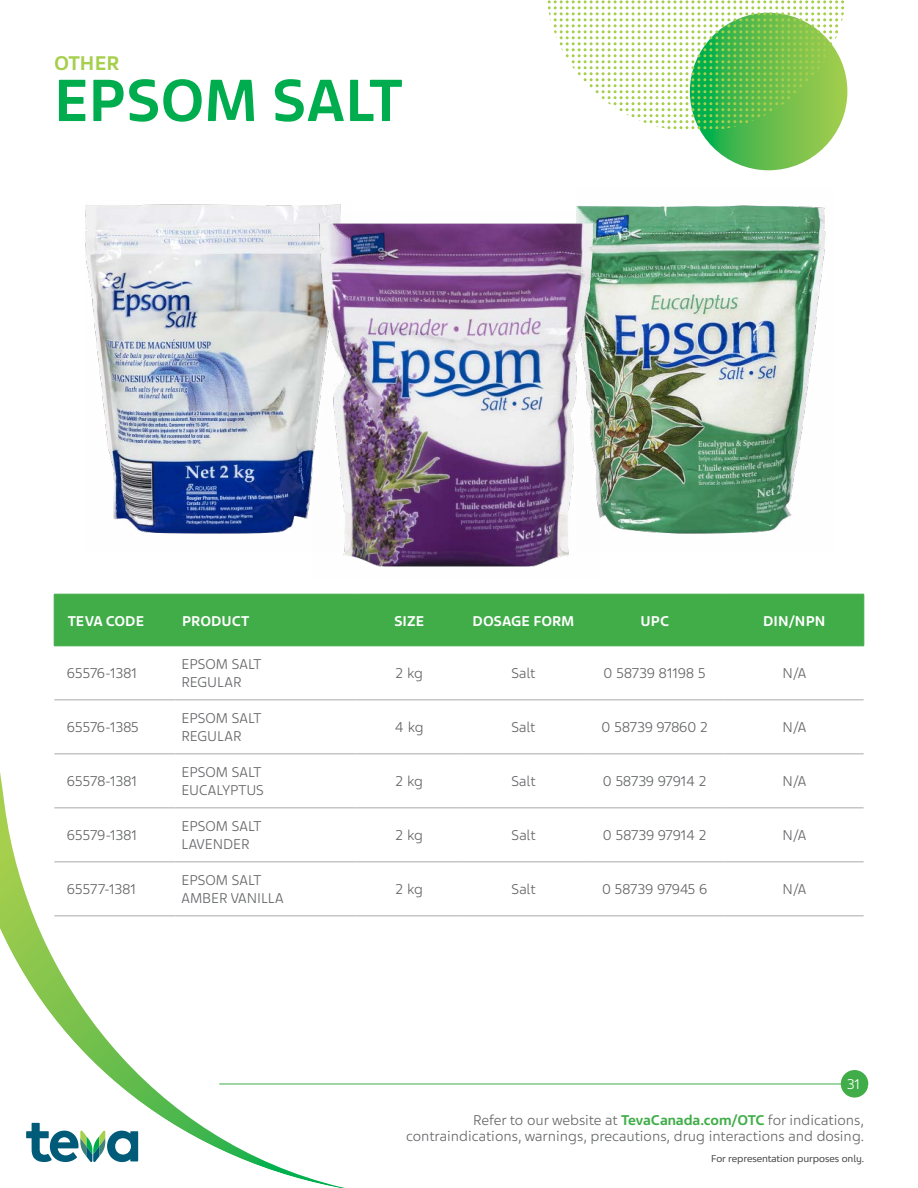
<style>
.page{position:relative;width:918px;height:1188px;background:#fff}
.page>*{position:absolute;margin:0;border:0;box-sizing:border-box;transform-origin:0 0}
.t1{font:700 63px "Teva Sans";color:#00ad4e}
.t2{font:700 21px "Teva Sans";color:#a5cf4d}
.t3{font:300 15px/18px "Teva Sans";letter-spacing:-.005em;color:#636466}
.t4{font:300 15px "Teva Sans";letter-spacing:-.03em;color:#636466}
.t5{font:700 15px "Teva Sans";color:#fff}
.t6{font:300 15px "Teva Sans";color:#fff}
.t7{font:300 10.5px "Teva Sans";color:#636466}
.s1{font-weight:700;color:#41ad49}
</style>
<div class="page">
<svg style="left:690px;top:13px;width:157px;height:157px;background:#5fbc4c"></svg>
<svg style="left:548px;top:0;width:300px;height:129px"></svg>
<svg style="left:0;top:699px;width:407px;height:489px"></svg>
<svg style="left:26px;top:1123px;width:112px;height:39px"></svg>
<hr style="left:219px;top:1084px;width:645px;height:1px;background:#41ad49">
<div style="left:841px;top:1070px;width:27px;height:28px;background:#41ad49;border-radius:50%"></div>
<div style="left:55px;top:595px;width:809px;height:51px;background:#41ad49"></div>
<hr style="left:175px;top:594px;width:1px;height:52px;background:#41ad49">
<hr style="left:54px;top:594px;width:122px;height:1px;background:#41ad49">
<hr style="left:54px;top:594px;width:1px;height:52px;background:#41ad49">
<hr style="left:176px;top:594px;width:180px;height:1px;background:#41ad49">
<hr style="left:356px;top:594px;width:106px;height:1px;background:#41ad49">
<hr style="left:462px;top:594px;width:123px;height:1px;background:#41ad49">
<hr style="left:585px;top:594px;width:140px;height:1px;background:#41ad49">
<hr style="left:725px;top:594px;width:139px;height:1px;background:#41ad49">
<hr style="left:864px;top:594px;width:1px;height:52px;background:#41ad49">
<hr style="left:54px;top:646px;width:122px;height:1px;background:#41ad49">
<hr style="left:176px;top:646px;width:180px;height:1px;background:#41ad49">
<hr style="left:356px;top:646px;width:106px;height:1px;background:#41ad49">
<hr style="left:462px;top:646px;width:123px;height:1px;background:#41ad49">
<hr style="left:585px;top:646px;width:140px;height:1px;background:#41ad49">
<hr style="left:725px;top:646px;width:139px;height:1px;background:#41ad49">
<hr style="left:54px;top:700px;width:122px;height:1px;background:#a7a9ac">
<hr style="left:176px;top:700px;width:180px;height:1px;background:#a7a9ac">
<hr style="left:356px;top:700px;width:106px;height:1px;background:#a7a9ac">
<hr style="left:462px;top:700px;width:123px;height:1px;background:#a7a9ac">
<hr style="left:585px;top:700px;width:140px;height:1px;background:#a7a9ac">
<hr style="left:725px;top:700px;width:139px;height:1px;background:#a7a9ac">
<hr style="left:54px;top:754px;width:122px;height:1px;background:#a7a9ac">
<hr style="left:176px;top:754px;width:180px;height:1px;background:#a7a9ac">
<hr style="left:356px;top:754px;width:106px;height:1px;background:#a7a9ac">
<hr style="left:462px;top:754px;width:123px;height:1px;background:#a7a9ac">
<hr style="left:585px;top:754px;width:140px;height:1px;background:#a7a9ac">
<hr style="left:725px;top:754px;width:139px;height:1px;background:#a7a9ac">
<hr style="left:54px;top:808px;width:122px;height:1px;background:#a7a9ac">
<hr style="left:176px;top:808px;width:180px;height:1px;background:#a7a9ac">
<hr style="left:356px;top:808px;width:106px;height:1px;background:#a7a9ac">
<hr style="left:462px;top:808px;width:123px;height:1px;background:#a7a9ac">
<hr style="left:585px;top:808px;width:140px;height:1px;background:#a7a9ac">
<hr style="left:725px;top:808px;width:139px;height:1px;background:#a7a9ac">
<hr style="left:54px;top:862px;width:122px;height:1px;background:#a7a9ac">
<hr style="left:176px;top:862px;width:180px;height:1px;background:#a7a9ac">
<hr style="left:356px;top:862px;width:106px;height:1px;background:#a7a9ac">
<hr style="left:462px;top:862px;width:123px;height:1px;background:#a7a9ac">
<hr style="left:585px;top:862px;width:140px;height:1px;background:#a7a9ac">
<hr style="left:725px;top:862px;width:139px;height:1px;background:#a7a9ac">
<hr style="left:54px;top:916px;width:122px;height:1px;background:#a7a9ac">
<hr style="left:176px;top:916px;width:180px;height:1px;background:#a7a9ac">
<hr style="left:356px;top:916px;width:106px;height:1px;background:#a7a9ac">
<hr style="left:462px;top:916px;width:123px;height:1px;background:#a7a9ac">
<hr style="left:585px;top:916px;width:140px;height:1px;background:#a7a9ac">
<hr style="left:725px;top:916px;width:139px;height:1px;background:#a7a9ac">
<img style="left:86px;top:204px;width:255px;height:330px">
<img style="left:577px;top:205px;width:249px;height:329px">
<img style="left:312px;top:212px;width:287px;height:355px">
<h2 class="t2" style="left:54px;top:50px;width:67px">OTHER</h2>
<h1 class="t1" style="left:54px;top:63px;width:350px">EPSOM SALT</h1>
<p class="t5" style="left:68px;top:612px;width:78px">TEVA CODE</p>
<p class="t5" style="left:182px;top:612px;width:69px">PRODUCT</p>
<p class="t5" style="left:395px;top:612px;width:31px">SIZE</p>
<p class="t5" style="left:473px;top:612px;width:103px">DOSAGE FORM</p>
<p class="t5" style="left:641px;top:612px;width:30px">UPC</p>
<p class="t5" style="left:763px;top:612px;width:64px">DIN/NPN</p>
<p class="t4" style="left:67px;top:665px;width:72px">65576-1381</p>
<p class="t3" style="left:181px;top:656px;width:81px">EPSOM SALT<br>REGULAR</p>
<p class="t3" style="left:396px;top:665px;width:29px">2 kg</p>
<p class="t3" style="left:512px;top:665px;width:26px">Salt</p>
<p class="t4" style="left:604px;top:665px;width:104px">0 58739 81198 5</p>
<p class="t3" style="left:783px;top:665px;width:25px">N/A</p>
<p class="t4" style="left:67px;top:719px;width:73px">65576-1385</p>
<p class="t3" style="left:181px;top:710px;width:81px">EPSOM SALT<br>REGULAR</p>
<p class="t3" style="left:395px;top:719px;width:30px">4 kg</p>
<p class="t3" style="left:512px;top:719px;width:26px">Salt</p>
<p class="t4" style="left:602px;top:719px;width:108px">0 58739 97860 2</p>
<p class="t3" style="left:783px;top:719px;width:25px">N/A</p>
<p class="t4" style="left:67px;top:773px;width:72px">65578-1381</p>
<p class="t3" style="left:182px;top:764px;width:84px">EPSOM SALT<br>EUCALYPTUS</p>
<p class="t3" style="left:396px;top:773px;width:29px">2 kg</p>
<p class="t3" style="left:512px;top:773px;width:26px">Salt</p>
<p class="t4" style="left:603px;top:773px;width:105px">0 58739 97914 2</p>
<p class="t3" style="left:783px;top:773px;width:25px">N/A</p>
<p class="t4" style="left:67px;top:827px;width:72px">65579-1381</p>
<p class="t3" style="left:182px;top:818px;width:81px">EPSOM SALT<br>LAVENDER</p>
<p class="t3" style="left:396px;top:827px;width:29px">2 kg</p>
<p class="t3" style="left:512px;top:827px;width:26px">Salt</p>
<p class="t4" style="left:603px;top:827px;width:105px">0 58739 97914 2</p>
<p class="t3" style="left:783px;top:827px;width:25px">N/A</p>
<p class="t4" style="left:67px;top:881px;width:71px">65577-1381</p>
<p class="t3" style="left:182px;top:872px;width:104px">EPSOM SALT<br>AMBER VANILLA</p>
<p class="t3" style="left:396px;top:881px;width:29px">2 kg</p>
<p class="t3" style="left:512px;top:881px;width:26px">Salt</p>
<p class="t4" style="left:602px;top:881px;width:107px">0 58739 97945 6</p>
<p class="t3" style="left:783px;top:881px;width:25px">N/A</p>
<p class="t6" style="left:847px;top:1075px;width:15px">31</p>
<p class="t3" style="left:406px;top:1112px;width:459px;line-height:16px;text-align:right">Refer to our website at <span class="s1">TevaCanada.com/OTC</span> for indications, contraindications, warnings, precautions, drug interactions and dosing.</p>
<p class="t7" style="left:711px;top:1152px;width:154px">For representation purposes only.</p>
</div>
